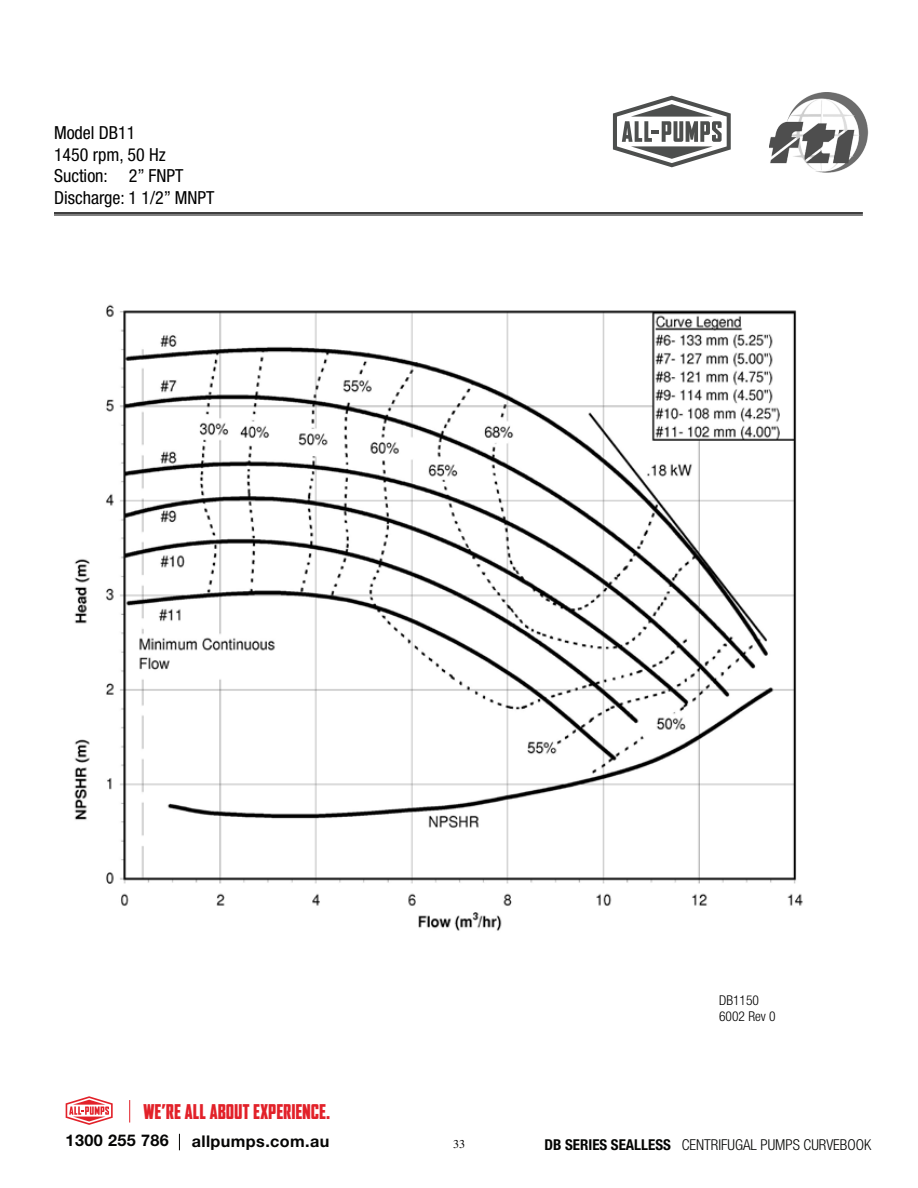
<style>
.page{position:relative;width:918px;height:1188px;background:#fff}
.page>*{position:absolute;margin:0;border:0;box-sizing:border-box;transform-origin:0 0}
.t1{font:900 condensed 19.5px "Agency FB";letter-spacing:.025em;color:#e22129}
.t2{font:condensed 18px/21.6px "Helvetica Neue";color:#000}
.t3{font:700 16.2px "Helvetica Neue LT Std";letter-spacing:.025em;color:#050504}
.t4{font:300 condensed 15px "Helvetica Neue LT Std";color:#040503}
.t5{font:300 condensed 13.5px/16.2px "Helvetica Neue";color:#000}
.t6{font:12px "Times";color:#000}
.s1{font-weight:700}
</style>
<div class="page">
<hr style="left:54px;top:212px;width:809px;height:2px;background:#000">
<hr style="left:54px;top:215px;width:809px;height:1px;background:#000">
<img style="left:74px;top:304px;width:729px;height:627px">
<svg style="left:179px;top:1134px;width:1px;height:16px"></svg>
<svg style="left:66px;top:1096px;width:47px;height:29px"></svg>
<svg style="left:129px;top:1100px;width:1px;height:23px"></svg>
<svg style="left:613px;top:96px;width:118px;height:71px"></svg>
<img style="left:769px;top:93px;width:100px;height:80px">
<p class="t2" style="left:54px;top:122px;width:162px">Model DB11<br>1450 rpm, 50 Hz<br>Suction: 2” FNPT<br>Discharge: 1 1/2” MNPT</p>
<p class="t1" style="left:143px;top:1100px;width:188px">WE’RE ALL ABOUT EXPERIENCE.</p>
<p class="t5" style="left:719px;top:992px;width:58px">DB1150<br>6002 Rev 0</p>
<p class="t3" style="left:66px;top:1131px;width:105px">1300 255 786</p>
<p class="t3" style="left:192px;top:1131px;width:139px">allpumps.com.au</p>
<p class="t4" style="left:545px;top:1136px;width:328px"><span class="s1">DB SERIES SEALLESS</span> CENTRIFUGAL PUMPS CURVEBOOK</p>
<p class="t6" style="left:453px;top:1137px;width:13px">33</p>
</div>
